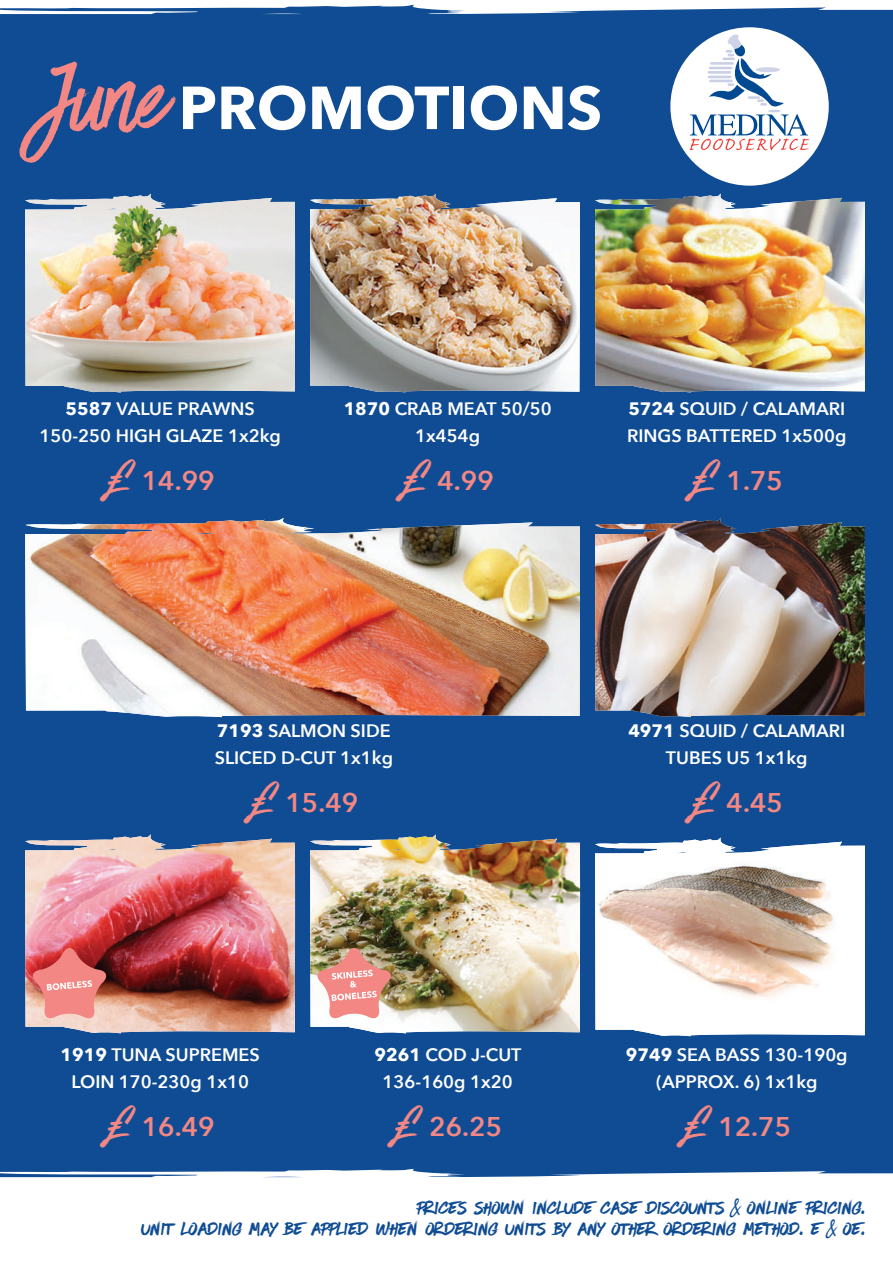
<style>
.page{position:relative;width:893px;height:1263px;background:#fff}
.page>*{position:absolute;margin:0;border:0;box-sizing:border-box;transform-origin:0 0}
.t1{font:700 60px "Avenir Next";color:#fff}
.t2{font:39px "Have Heart Two";color:#0f4c93}
.t3{font:600 27px "Avenir Next";color:#f38784}
.t4{font:600 18px/27px "Avenir Next";color:#fff;text-align:center}
.s1{font-family:"Have Heart One";font-weight:400;font-size:112.5px;color:#f38784}
.s2{font-weight:700}
.s3{font-family:"Have Heart One";font-weight:400;font-size:48px}
.s4{font-family:"Have Heart One";font-size:24px}
</style>
<div class="page">
<div style="left:0;top:109px;width:893px;height:1154px;background:#0f4c93"></div>
<div style="left:0;top:1169px;width:893px;height:94px;background:#fff"></div>
<div style="left:0;top:5px;width:893px;height:118px;background:#0f4c93"></div>
<div style="left:670px;top:27px;width:159px;height:159px;background:#fff;border-radius:50%"></div>
<svg style="left:690px;top:34px;width:119px;height:116px"></svg>
<img style="left:25px;top:194px;width:270px;height:199px">
<img style="left:310px;top:194px;width:270px;height:198px">
<img style="left:310px;top:835px;width:270px;height:198px">
<img style="left:595px;top:194px;width:270px;height:198px">
<img style="left:25px;top:518px;width:555px;height:199px">
<img style="left:595px;top:518px;width:270px;height:199px">
<img style="left:25px;top:834px;width:270px;height:199px">
<img style="left:595px;top:838px;width:270px;height:198px">
<img style="left:315px;top:946px;width:78px;height:74px">
<svg style="left:30px;top:946px;width:79px;height:74px;background:#dd7e7a"></svg>
<h1 class="t1" style="left:40px;top:56px;width:564px"><span class="s1">June</span> PROMOTIONS</h1>
<p class="t4" style="left:40px;top:395px;width:243px"><span class="s2">5587</span> VALUE PRAWNS<br>150-250 HIGH GLAZE 1x2kg</p>
<h3 class="t3" style="left:106px;top:457px;width:110px"><span class="s3">£</span> 14.99</h3>
<p class="t4" style="left:344px;top:395px;width:210px"><span class="s2">1870</span> CRAB MEAT 50/50<br>1x454g</p>
<h3 class="t3" style="left:401px;top:457px;width:94px"><span class="s3">£</span> 4.99</h3>
<p class="t4" style="left:627px;top:395px;width:221px;text-align:left"><span class="s2">5724</span> SQUID / CALAMARI<br>RINGS BATTERED 1x500g</p>
<h3 class="t3" style="left:691px;top:457px;width:94px"><span class="s3">£</span> 1.75</h3>
<p class="t4" style="left:215px;top:717px;width:180px;text-align:left"><span class="s2">7193</span> SALMON SIDE<br>SLICED D-CUT 1x1kg</p>
<h3 class="t3" style="left:249px;top:780px;width:110px"><span class="s3">£</span> 15.49</h3>
<p class="t4" style="left:628px;top:717px;width:218px"><span class="s2">4971</span> SQUID / CALAMARI<br>TUBES U5 1x1kg</p>
<h3 class="t3" style="left:691px;top:780px;width:94px"><span class="s3">£</span> 4.45</h3>
<p class="t4" style="left:61px;top:1041px;width:201px"><span class="s2">1919</span> TUNA SUPREMES<br>LOIN 170-230g 1x10</p>
<h3 class="t3" style="left:106px;top:1104px;width:110px"><span class="s3">£</span> 16.49</h3>
<p class="t4" style="left:374px;top:1041px;width:148px"><span class="s2">9261</span> COD J-CUT<br>136-160g 1x20</p>
<h3 class="t3" style="left:393px;top:1104px;width:110px"><span class="s3">£</span> 26.25</h3>
<p class="t4" style="left:626px;top:1041px;width:223px"><span class="s2">9749</span> SEA BASS 130-190g (APPROX. 6) 1x1kg</p>
<h3 class="t3" style="left:682px;top:1104px;width:110px"><span class="s3">£</span> 12.75</h3>
<h2 class="t2" style="left:417px;top:1183px;width:449px">PRICES SHOWN INCLUDE CASE DISCOUNTS <span class="s4">&amp;</span> ONLINE PRICING.</h2>
<h2 class="t2" style="left:141px;top:1204px;width:725px">UNIT LOADING MAY BE APPLIED WHEN ORDERING UNITS BY ANY OTHER ORDERING METHOD. E <span class="s4">&amp;</span> OE.</h2>
</div>
